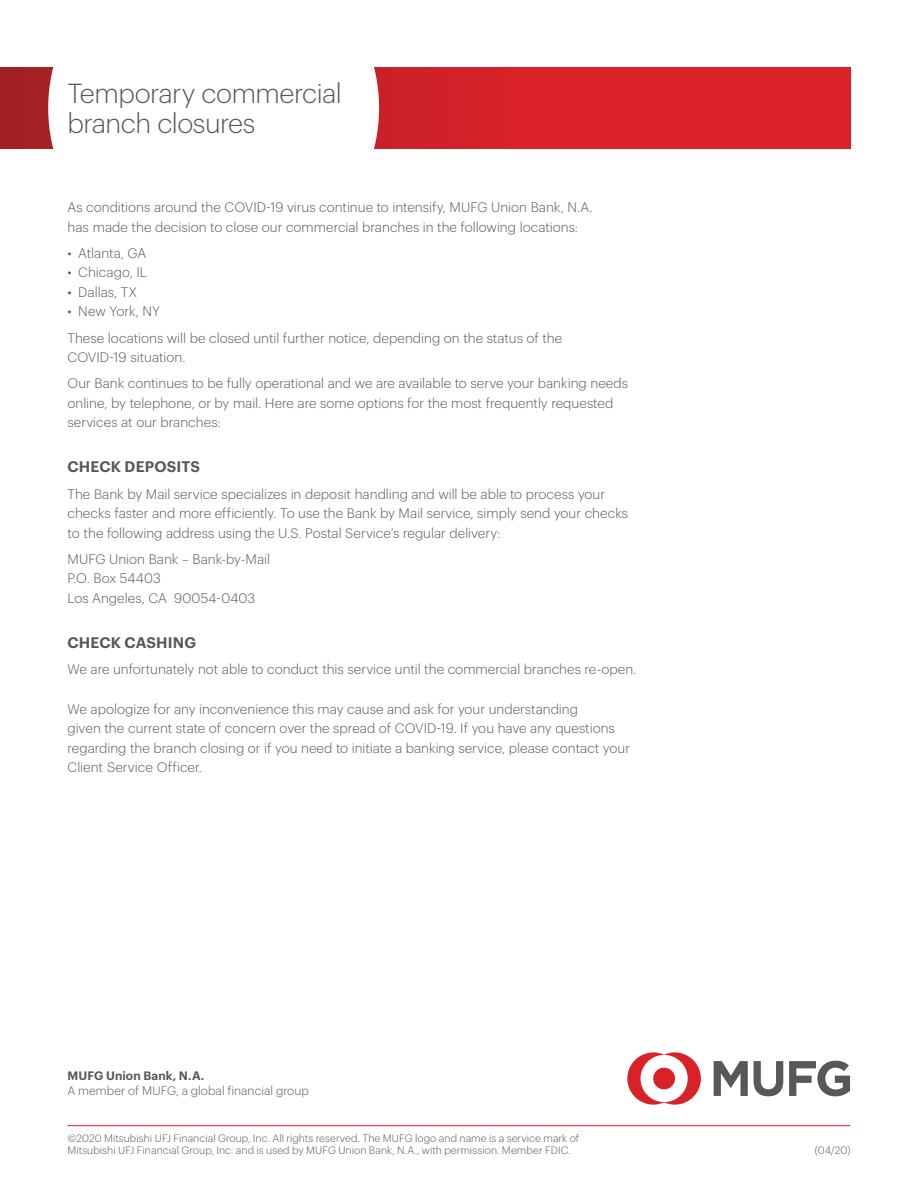
<style>
.page{position:relative;width:918px;height:1188px;background:#fff}
.page>*{position:absolute;margin:0;border:0;box-sizing:border-box;transform-origin:0 0}
.Headline_18_20{font:300 27px/30px "Graphik";letter-spacing:-.02em;color:#57585a}
.Subhead_Level_2{font:600 15px "Graphik";letter-spacing:.01em;color:#57585a}
.Body_Copy_9_13{font:300 13.5px/19.5px "Graphik";color:#57585a}
.Body_Copy_no_space_a{font:300 13.5px "Graphik";letter-spacing:.005em;color:#57585a}
.Body_Bullet{font:300 13.5px "Graphik";color:#57585a}
.Body_Bullet_space_af{font:300 13.5px "Graphik";color:#57585a}
.Endorsement_Line{font:300 12px "Graphik";letter-spacing:.005em;color:#57585a}
.Endorsement_Line-2{font:600 12px "Graphik";letter-spacing:.01em;color:#57585a}
.Legal_7_8_justified{font:300 10.5px/12px "Graphik";letter-spacing:.005em;color:#57585a}
</style>
<div class="page">
<svg style="left:0;top:68px;width:850px;height:80px;background:#d22127"></svg>
<svg style="left:48px;top:67px;width:331px;height:82px"></svg>
<svg style="left:714px;top:1061px;width:136px;height:35px"></svg>
<svg style="left:627px;top:1052px;width:74px;height:53px"></svg>
<hr style="left:68px;top:1125px;width:782px;height:1px;background:#da2128">
<p class="Headline_18_20" style="left:68px;top:76px;width:276px">Temporary commercial branch closures</p>
<p class="Body_Copy_9_13" style="left:68px;top:196px;width:527px">As conditions around the COVID-19 virus continue to intensify, MUFG Union Bank, N.A. has made the decision to close our commercial branches in the following locations:</p>
<p class="Body_Bullet" style="left:68px;top:243px;width:80px">• Atlanta, GA</p>
<p class="Body_Bullet" style="left:68px;top:263px;width:81px">• Chicago, IL</p>
<p class="Body_Bullet" style="left:68px;top:282px;width:71px">• Dallas, TX</p>
<p class="Body_Bullet_space_af" style="left:68px;top:302px;width:94px">• New York, NY</p>
<p class="Body_Copy_9_13" style="left:68px;top:327px;width:496px">These locations will be closed until further notice, depending on the status of the<br>COVID‑19 situation.</p>
<p class="Body_Copy_9_13" style="left:68px;top:373px;width:562px">Our Bank continues to be fully operational and we are available to serve your banking needs online, by telephone, or by mail. Here are some options for the most frequently requested services at our branches:</p>
<p class="Subhead_Level_2" style="left:68px;top:455px;width:134px">CHECK DEPOSITS</p>
<p class="Body_Copy_9_13" style="left:68px;top:483px;width:562px">The Bank by Mail service specializes in deposit handling and will be able to process your checks faster and more efficiently. To use the Bank by Mail service, simply send your checks to the following address using the U.S. Postal Service’s regular delivery:</p>
<p class="Body_Copy_no_space_a" style="left:68px;top:549px;width:204px">MUFG Union Bank – Bank-by-Mail</p>
<p class="Body_Copy_no_space_a" style="left:68px;top:569px;width:95px">P.O. Box 54403</p>
<p class="Body_Copy_9_13" style="left:68px;top:587px;width:189px">Los Angeles, CA 90054-0403</p>
<p class="Subhead_Level_2" style="left:68px;top:631px;width:130px">CHECK CASHING</p>
<p class="Body_Copy_9_13" style="left:68px;top:658px;width:570px">We are unfortunately not able to conduct this service until the commercial branches re-open.</p>
<p class="Body_Copy_9_13" style="left:68px;top:698px;width:564px">We apologize for any inconvenience this may cause and ask for your understanding<br>given the current state of concern over the spread of COVID-19. If you have any questions regarding the branch closing or if you need to initiate a banking service, please contact your Client Service Officer.</p>
<p class="Endorsement_Line-2" style="left:68px;top:1067px;width:139px">MUFG Union Bank, N.A.</p>
<p class="Endorsement_Line" style="left:68px;top:1082px;width:243px">A member of MUFG, a global financial group</p>
<p class="Legal_7_8_justified" style="left:68px;top:1132px;width:513px">©2020 Mitsubishi UFJ Financial Group, Inc. All rights reserved. The MUFG logo and name is a service mark of<br>Mitsubishi UFJ Financial Group, Inc. and is used by MUFG Union Bank, N.A., with permission. Member FDIC.</p>
<p class="Legal_7_8_justified" style="left:815px;top:1144px;width:37px">(04/20)</p>
</div>
